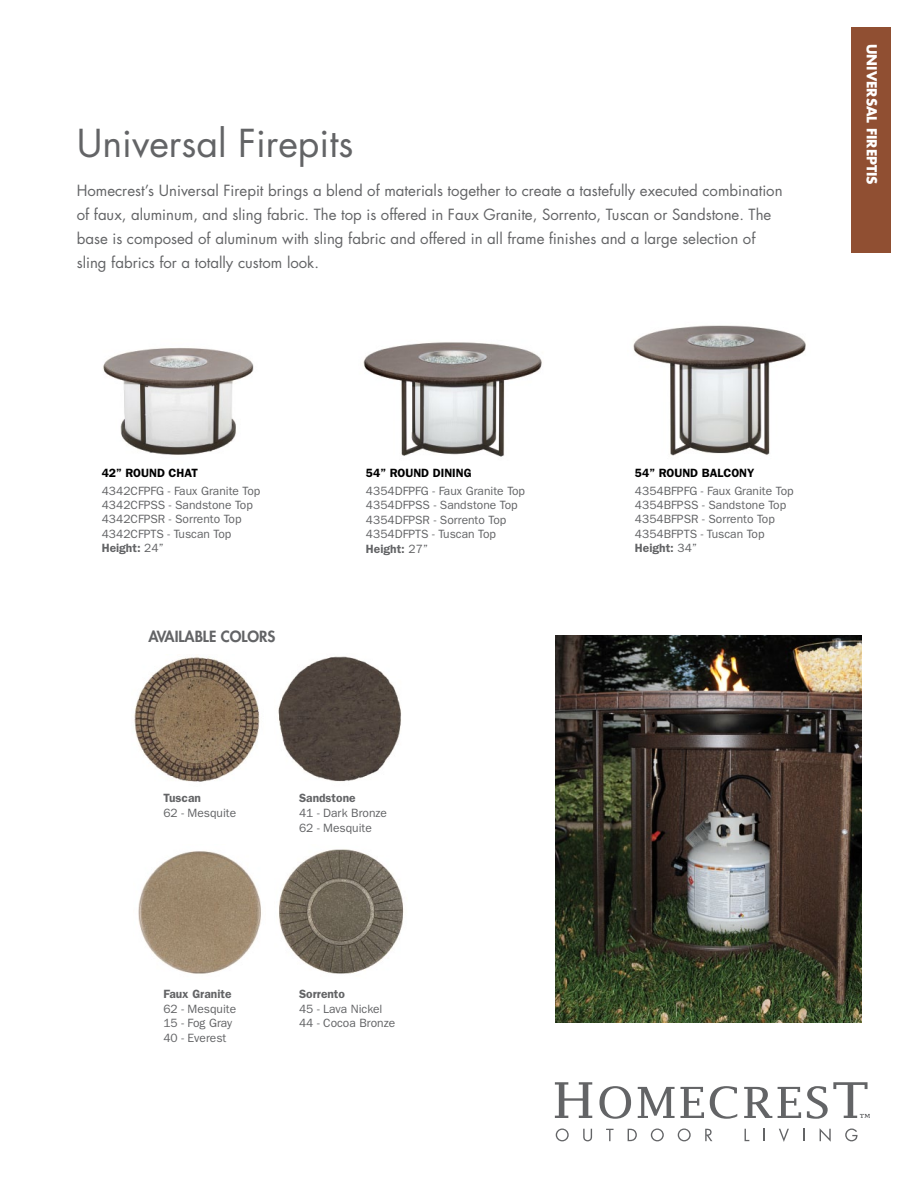
<style>
.page{position:relative;width:918px;height:1188px;background:#fff}
.page>*{position:absolute;margin:0;border:0;box-sizing:border-box;transform-origin:0 0}
.t1{font:37.5px "Futura Std";color:#636466}
.t2{font:15px/24px "Futura Std";color:#636466}
.t3{font:800 15px "Futura Std";color:#636466}
.t4{font:700 13.5px "Futura Std";color:#fff}
.t5{font:12px/14.4px "ITC Franklin Gothic Std";color:#636466}
.t6{font:600 12px "ITC Franklin Gothic Std";color:#000}
.t7{font:600 12px "ITC Franklin Gothic Std";color:#636466}
.s1{font-weight:600}
</style>
<div class="page">
<img style="left:103px;top:348px;width:151px;height:107px">
<img style="left:633px;top:325px;width:173px;height:131px">
<img style="left:363px;top:342px;width:179px;height:115px">
<img style="left:134px;top:656px;width:126px;height:126px">
<img style="left:138px;top:851px;width:123px;height:123px">
<img style="left:278px;top:656px;width:123px;height:126px">
<img style="left:279px;top:849px;width:125px;height:125px">
<img style="left:556px;top:635px;width:306px;height:388px">
<svg style="left:803px;top:1129px;width:1px;height:12px"></svg>
<svg style="left:763px;top:1129px;width:2px;height:12px"></svg>
<svg style="left:555px;top:1082px;width:37px;height:36px"></svg>
<svg style="left:599px;top:1086px;width:32px;height:33px"></svg>
<svg style="left:638px;top:1087px;width:66px;height:31px"></svg>
<svg style="left:710px;top:1086px;width:27px;height:33px"></svg>
<svg style="left:744px;top:1087px;width:28px;height:31px"></svg>
<svg style="left:778px;top:1087px;width:23px;height:31px"></svg>
<svg style="left:807px;top:1082px;width:63px;height:37px"></svg>
<svg style="left:556px;top:1129px;width:13px;height:12px"></svg>
<svg style="left:583px;top:1129px;width:9px;height:12px"></svg>
<svg style="left:606px;top:1129px;width:8px;height:12px"></svg>
<svg style="left:628px;top:1129px;width:9px;height:12px"></svg>
<svg style="left:651px;top:1129px;width:13px;height:12px"></svg>
<svg style="left:678px;top:1129px;width:13px;height:12px"></svg>
<svg style="left:705px;top:1129px;width:7px;height:12px"></svg>
<svg style="left:745px;top:1129px;width:4px;height:12px"></svg>
<svg style="left:779px;top:1129px;width:10px;height:13px"></svg>
<svg style="left:820px;top:1128px;width:11px;height:14px"></svg>
<svg style="left:845px;top:1129px;width:13px;height:12px"></svg>
<div style="left:851px;top:27px;width:40px;height:226px;background:#904f32"></div>
<h1 class="t1" style="left:77px;top:120px;width:278px">Universal Firepits</h1>
<p class="t2" style="left:77px;top:179px;width:707px">Homecrest’s Universal Firepit brings a blend of materials together to create a tastefully executed combination of faux, aluminum, and sling fabric. The top is offered in Faux Granite, Sorrento, Tuscan or Sandstone. The base is composed of aluminum with sling fabric and offered in all frame finishes and a large selection of sling fabrics for a totally custom look.</p>
<p class="t4" style="left:881px;top:44px;width:142px;rotate:90deg">universal fireptis</p>
<p class="t6" style="left:102px;top:465px;width:98px">42” Round chat</p>
<p class="t5" style="left:102px;top:483px;width:160px">4342CFPFG - Faux Granite Top<br>4342CFPSS - Sandstone Top<br>4342CFPSR - Sorrento Top<br>4342CFPTS - Tuscan Top<br><span class="s1">Height:</span> 24”</p>
<p class="t3" style="left:148px;top:627px;width:128px">AVAILABLE COLORS</p>
<p class="t6" style="left:366px;top:466px;width:107px">54” round dining</p>
<p class="t5" style="left:366px;top:484px;width:161px">4354DFPFG - Faux Granite Top<br>4354DFPSS - Sandstone Top<br>4354DFPSR - Sorrento Top<br>4354DFPTS - Tuscan Top<br><span class="s1">Height:</span> 27”</p>
<p class="t7" style="left:163px;top:791px;width:39px">Tuscan</p>
<p class="t5" style="left:163px;top:806px;width:74px">62 - Mesquite</p>
<p class="t7" style="left:299px;top:791px;width:58px">Sandstone</p>
<p class="t5" style="left:299px;top:806px;width:90px">41 - Dark Bronze<br>62 - Mesquite</p>
<p class="t7" style="left:163px;top:987px;width:70px">Faux Granite</p>
<p class="t5" style="left:163px;top:1002px;width:74px">62 - Mesquite<br>15 - Fog Gray<br>40 - Everest</p>
<p class="t7" style="left:299px;top:987px;width:48px">Sorrento</p>
<p class="t5" style="left:299px;top:1002px;width:98px">45 - Lava Nickel<br>44 - Cocoa Bronze</p>
<p class="t6" style="left:635px;top:465px;width:121px">54” round Balcony</p>
<p class="t5" style="left:635px;top:483px;width:160px">4354BFPFG - Faux Granite Top<br>4354BFPSS - Sandstone Top<br>4354BFPSR - Sorrento Top<br>4354BFPTS - Tuscan Top<br><span class="s1">Height:</span> 34”</p>
</div>
